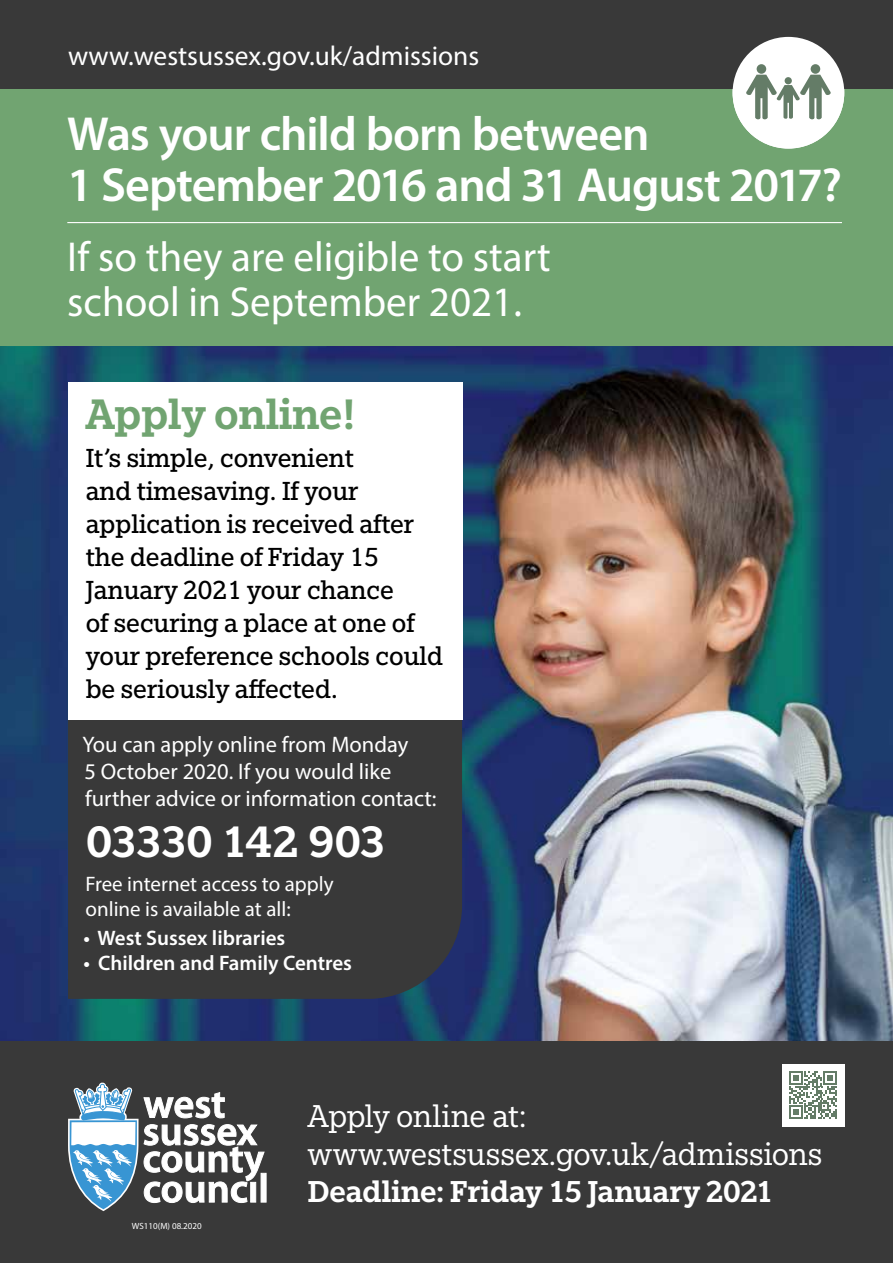
<style>
.page{position:relative;width:893px;height:1263px;background:#fff}
.page>*{position:absolute;margin:0;border:0;box-sizing:border-box;transform-origin:0 0}
.t1{font:600 48px/51px "Myriad Pro";letter-spacing:-.02em;color:#fff}
.t2{font:500 48px "Egyptian Slate Pro";letter-spacing:-.025em;color:#fff}
.t3{font:500 46.5px "Egyptian Slate Pro";color:#71a471}
.t4{font:42px/45px "Myriad Pro";color:#fff}
.t5{font:34.5px/37.5px "Egyptian Slate Pro";letter-spacing:-.005em;color:#fff}
.t6{font:500 33px "Egyptian Slate Pro";letter-spacing:-.005em;color:#fff}
.t7{font:28.5px/33px "Egyptian Slate Pro";color:#000}
.t8{font:27.45px "Myriad Pro";color:#fff}
.t9{font:22.5px/27px "Myriad Pro";color:#fff}
.t10{font:21px/25.2px "Myriad Pro";color:#fff}
.t11{font:600 21px "Myriad Pro";color:#fff}
.t12{font:9px "Myriad Pro";color:#fff}
</style>
<div class="page">
<img style="left:0;top:346px;width:893px;height:696px">
<div style="left:0;top:0;width:893px;height:346px;background:#71a471"></div>
<hr style="left:67px;top:222px;width:775px;height:1px;background:#fff">
<div style="left:0;top:1042px;width:893px;height:221px;background:#393939"></div>
<div style="left:261px;top:1173px;width:5px;height:29px;background:#fff"></div>
<svg style="left:68px;top:1083px;width:196px;height:128px"></svg>
<div style="left:0;top:0;width:893px;height:89px;background:#393939"></div>
<div style="left:733px;top:37px;width:111px;height:112px;background:#fff;border-radius:50%"></div>
<div style="left:757px;top:64px;width:9px;height:10px;background:#647c67;border-radius:50%"></div>
<div style="left:811px;top:64px;width:9px;height:10px;background:#647c67;border-radius:50%"></div>
<svg style="left:746px;top:70px;width:85px;height:49px"></svg>
<div style="left:782px;top:1064px;width:62px;height:62px;background:#fff"></div>
<svg style="left:789px;top:1071px;width:48px;height:48px"></svg>
<div style="left:68px;top:720px;width:394px;height:279px;background:#393939"></div>
<div style="left:68px;top:382px;width:394px;height:338px;background:#fff"></div>
<p class="t8" style="left:68px;top:39px;width:413px">www.westsussex.gov.uk/admissions</p>
<h1 class="t1" style="left:67px;top:107px;width:776px">Was your child born between<br>1 September 2016 and 31 August 2017?</h1>
<h3 class="t4" style="left:67px;top:234px;width:485px">If so they are eligible to start school in September 2021.</h3>
<h2 class="t3" style="left:86px;top:389px;width:272px">Apply online!</h2>
<p class="t7" style="left:86px;top:441px;width:359px">It’s simple, convenient<br>and timesaving. If your application is received after the deadline of Friday 15<br>January 2021 your chance<br>of securing a place at one of your preference schools could be seriously affected.</p>
<p class="t9" style="left:82px;top:731px;width:356px">You can apply online from Monday<br>5 October 2020. If you would like further advice or information contact:</p>
<h1 class="t2" style="left:86px;top:816px;width:301px">03330 142 903</h1>
<p class="t10" style="left:85px;top:870px;width:250px">Free internet access to apply online is available at all:</p>
<p class="t11" style="left:83px;top:925px;width:203px">• West Sussex libraries</p>
<p class="t11" style="left:83px;top:950px;width:270px">• Children and Family Centres</p>
<p class="t12" style="left:132px;top:1220px;width:71px">WS110(M) 08.2020</p>
<p class="t5" style="left:308px;top:1097px;width:516px">Apply online at: www.westsussex.gov.uk/admissions</p>
<p class="t6" style="left:308px;top:1174px;width:467px">Deadline: Friday 15 January 2021</p>
</div>
